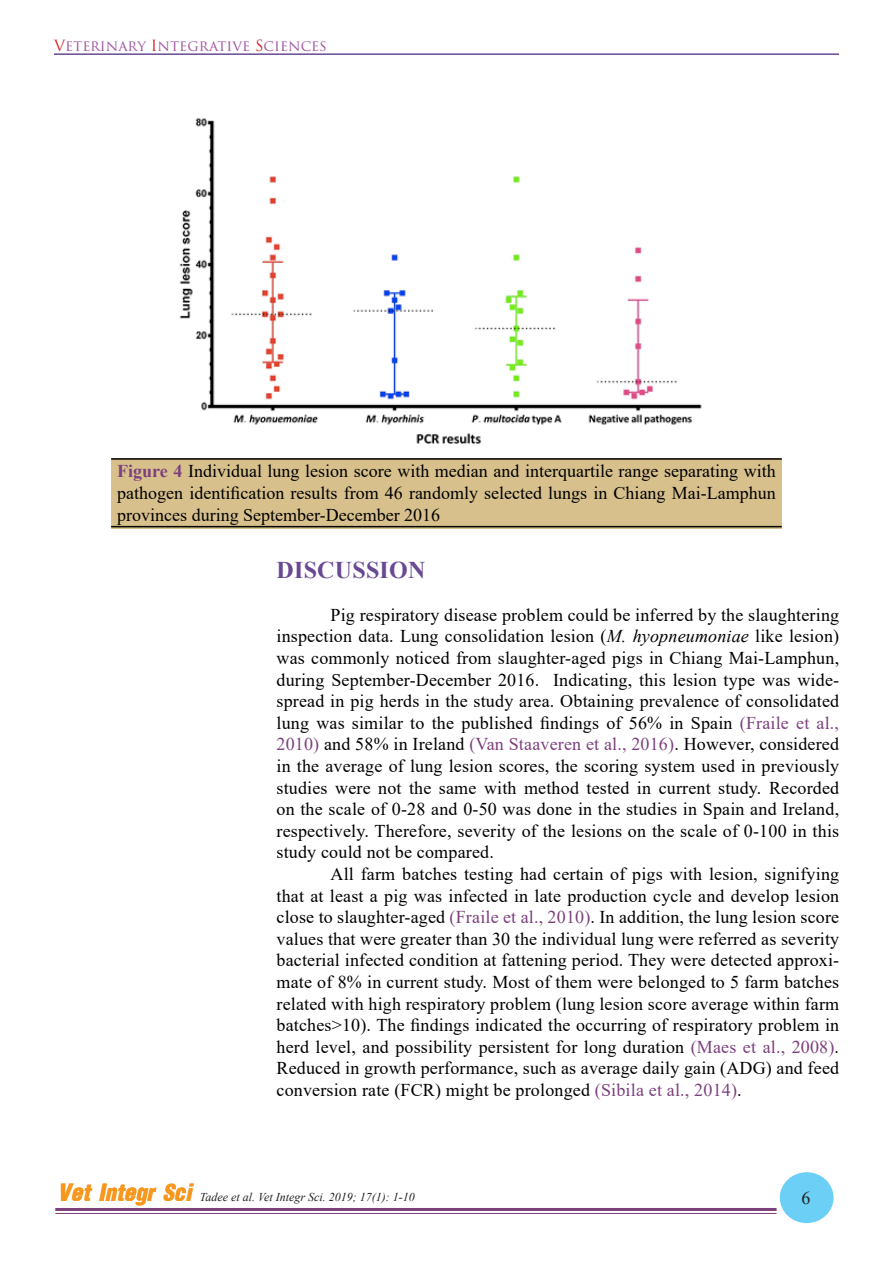
<style>
.page{position:relative;width:893px;height:1263px;background:#fff}
.page>*{position:absolute;margin:0;border:0;box-sizing:border-box;transform-origin:0 0}
.t1{font:36px "DSE Wat Ta Na";color:#f7971d}
.t2{font:700 24px "Times New Roman";letter-spacing:.01em;color:#694992}
.t3{font:18px/21.6px "Times New Roman";letter-spacing:.01em;color:#000;text-align:justify}
.t4{font:18px "Times New Roman";color:#231f20}
.t5{font:15px "Trajan Pro 3";color:#a057a3}
.t6{font:italic 12px "Times New Roman";color:#231f20}
.s1{color:#d1232a}
.s2{font-weight:700;color:#7c407d}
.s3{font-style:italic}
.s4{color:#7c407d}
</style>
<div class="page">
<hr style="left:55px;top:1208px;width:722px;height:3px;background:#7c407d">
<hr style="left:55px;top:1213px;width:722px;height:1px;background:#7c407d">
<div style="left:780px;top:1172px;width:54px;height:51px;background:#6bcff6;border-radius:50%"></div>
<hr style="left:54px;top:53px;width:785px;height:2px;background:#694992">
<img style="left:179px;top:117px;width:523px;height:327px">
<div style="left:111px;top:458px;width:671px;height:70px;background:#d7c08c"></div>
<hr style="left:111px;top:458px;width:671px;height:2px;background:#000">
<hr style="left:111px;top:526px;width:671px;height:1px;background:#000">
<p class="t5" style="left:54px;top:35px;width:274px"><span class="s1">V</span>eterinary <span class="s1">I</span>ntegrative <span class="s1">S</span>ciences</p>
<p class="t3" style="left:117px;top:460px;width:660px"><span class="s2">Figure 4</span> Individual lung lesion score with median and interquartile range separating with pathogen identification results from 46 randomly selected lungs in Chiang Mai-Lamphun provinces during September-December 2016</p>
<h2 class="t2" style="left:277px;top:552px;width:150px">DISCUSSION</h2>
<p class="t3" style="left:277px;top:603px;width:564px;text-indent:54px">Pig respiratory disease problem could be inferred by the slaughtering inspection data. Lung consolidation lesion (<span class="s3">M. hyopneumoniae</span> like lesion) was commonly noticed from slaughter-aged pigs in Chiang Mai-Lamphun, during September-December 2016. Indicating, this lesion type was wide&shy;spread in pig herds in the study area. Obtaining prevalence of consolidated lung was similar to the published findings of 56% in Spain <span class="s4">(Fraile et al., 2010)</span> and 58% in Ireland <span class="s4">(Van Staaveren et al., 2016)</span>. However, considered in the average of lung lesion scores, the scoring system used in previously studies were not the same with method tested in current study. Recorded on the scale of 0-28 and 0-50 was done in the studies in Spain and Ireland, respectively. Therefore, severity of the lesions on the scale of 0-100 in this study could not be compared.</p>
<p class="t3" style="left:277px;top:863px;width:564px;text-indent:54px">All farm batches testing had certain of pigs with lesion, signifying that at least a pig was infected in late production cycle and develop lesion close to slaughter-aged <span class="s4">(Fraile et al., 2010)</span>. In addition, the lung lesion score values that were greater than 30 the individual lung were referred as severity bacterial infected condition at fattening period. They were detected approxi&shy;mate of 8% in current study. Most of them were belonged to 5 farm batches related with high respiratory problem (lung lesion score average within farm batches&gt;10). The findings indicated the occurring of respiratory problem in herd level, and possibility persistent for long duration <span class="s4">(Maes et al., 2008)</span>.<br>Reduced in growth performance, such as average daily gain (ADG) and feed conversion rate (FCR) might be prolonged <span class="s4">(Sibila et al., 2014)</span>.</p>
<h1 class="t1" style="left:58px;top:1171px;width:135px">Vet Integr Sci</h1>
<p class="t6" style="left:200px;top:1189px;width:216px">Tadee et al. Vet Integr Sci. 2019; 17(1): 1-10</p>
<p class="t4" style="left:802px;top:1185px;width:10px">6</p>
</div>
